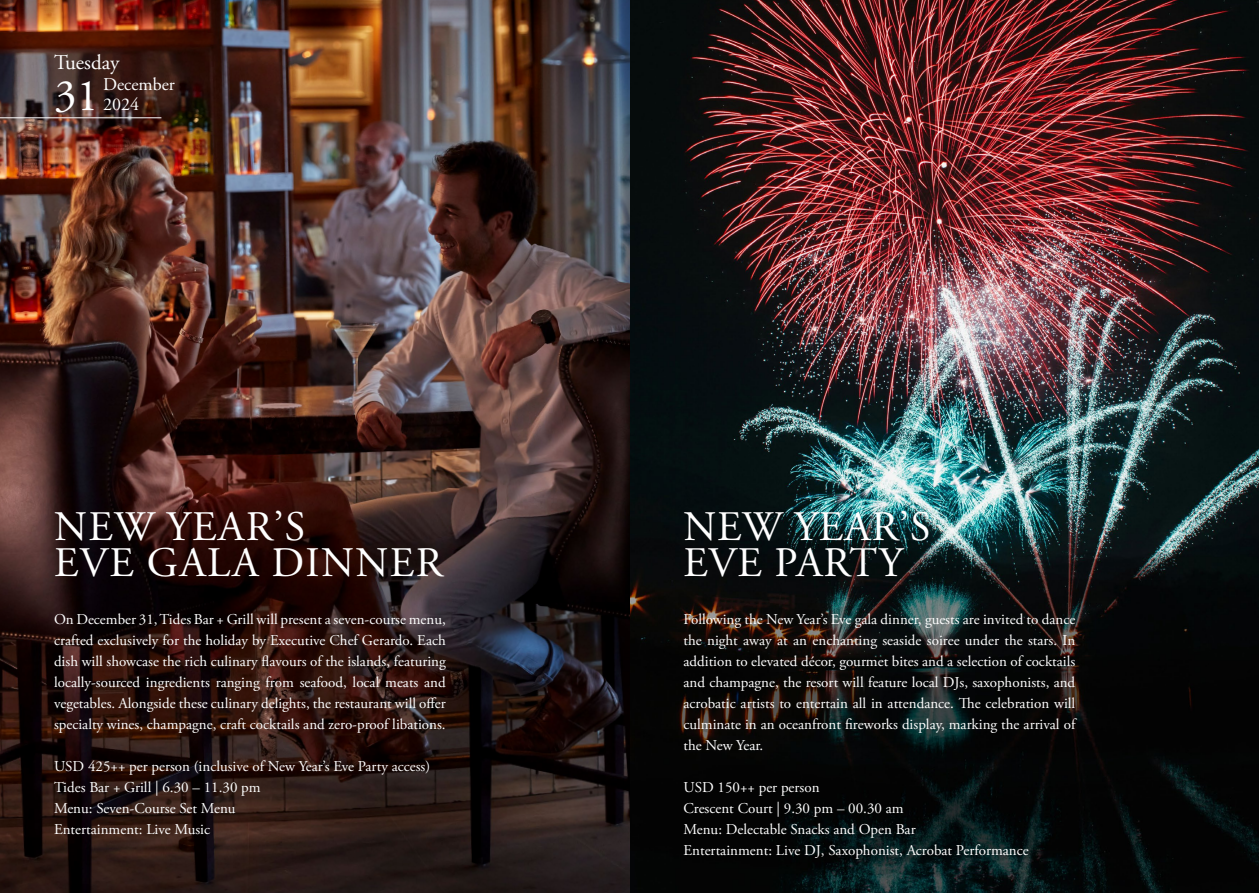
<style>
.page{position:relative;width:1259px;height:893px;background:#fff}
.page>*{position:absolute;margin:0;border:0;box-sizing:border-box;transform-origin:0 0}
.t1{font:45px "Adobe Garamond Pro";color:#fff}
.t2{font:42px/36px "Adobe Garamond Pro";letter-spacing:.035em;color:#fff}
.t3{font:21px "Adobe Garamond Pro";color:#fff}
.t4{font:18px "Adobe Garamond Pro";color:#fff}
.t5{font:15px/21px "Adobe Garamond Pro";color:#fff;text-align:justify}
</style>
<div class="page">
<img style="left:0;top:0;width:1259px;height:893px">
<hr style="left:0;top:118px;width:161px;height:1px;background:#fff">
<h3 class="t3" style="left:54px;top:50px;width:67px">Tuesday</h3>
<p class="t4" style="left:103px;top:74px;width:73px">December</p>
<h1 class="t1" style="left:54px;top:68px;width:46px">31</h1>
<p class="t4" style="left:103px;top:93px;width:37px">2024</p>
<h2 class="t2" style="left:54px;top:510px;width:390px">NEW YEAR’S<br>EVE GALA DINNER</h2>
<p class="t5" style="left:54px;top:609px;width:393px">On December 31, Tides Bar + Grill will present a seven-course menu, crafted exclusively for the holiday by Executive Chef Gerardo. Each dish will showcase the rich culinary flavours of the islands, featuring locally-sourced ingredients ranging from seafood, local meats and vegetables. Alongside these culinary delights, the restaurant will offer specialty wines, champagne, craft cocktails and zero-proof libations.</p>
<p class="t5" style="left:54px;top:756px;width:378px;text-align:left">USD 425++ per person (inclusive of New Year’s Eve Party access)<br>Tides Bar + Grill | 6.30 – 11.30 pm<br>Menu: Seven-Course Set Menu<br>Entertainment: Live Music</p>
<h2 class="t2" style="left:683px;top:510px;width:248px">NEW YEAR’S<br>EVE PARTY</h2>
<p class="t5" style="left:683px;top:609px;width:393px">Following the New Year’s Eve gala dinner, guests are invited to dance the night away at an enchanting seaside soiree under the stars. In addition to elevated décor, gourmet bites and a selection of cocktails and champagne, the resort will feature local DJs, saxophonists, and acrobatic artists to entertain all in attendance. The celebration will culminate in an oceanfront fireworks display, marking the arrival of the New Year.</p>
<p class="t5" style="left:683px;top:777px;width:347px;text-align:left">USD 150++ per person<br>Crescent Court | 9.30 pm – 00.30 am<br>Menu: Delectable Snacks and Open Bar<br>Entertainment: Live DJ, Saxophonist, Acrobat Performance</p>
</div>
